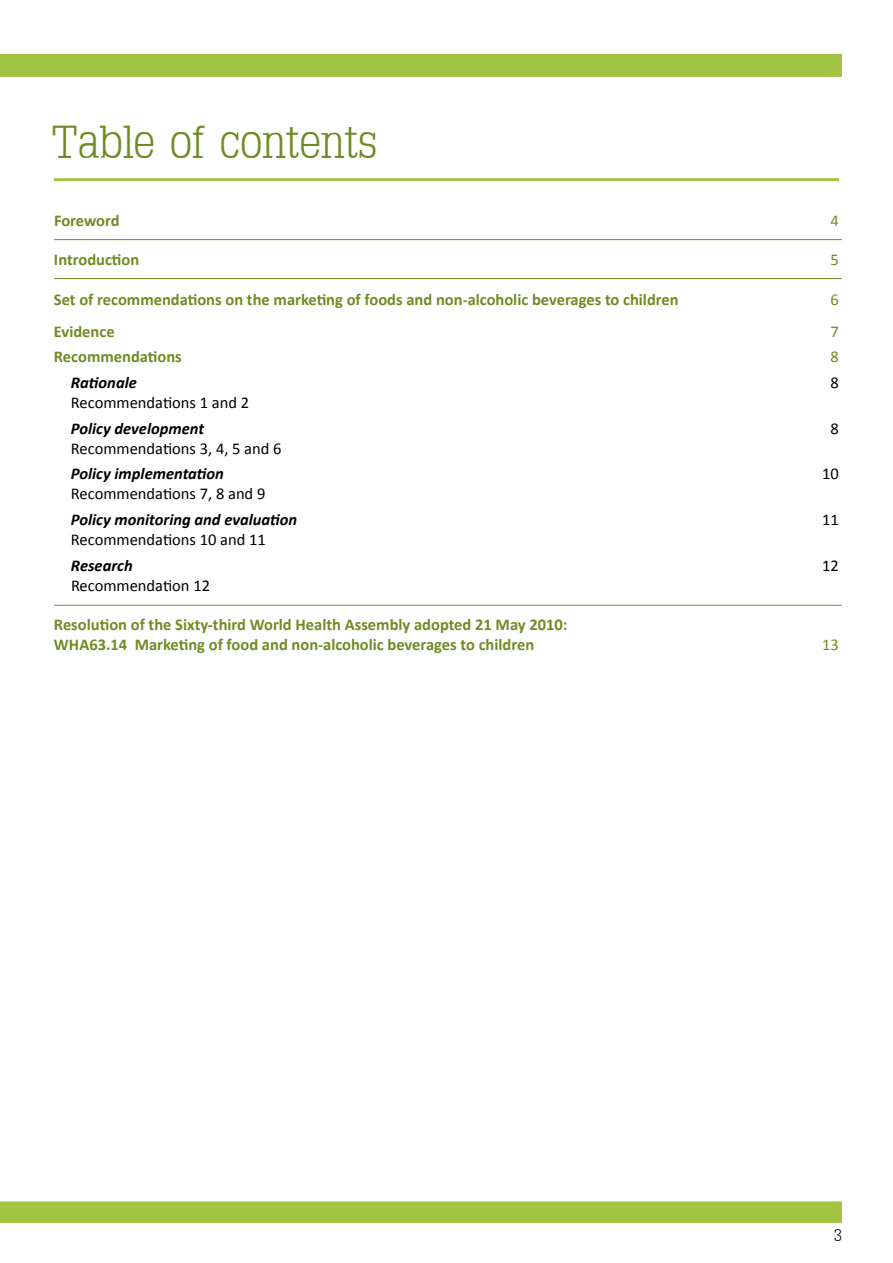
<style>
.page{position:relative;width:893px;height:1263px;background:#fff}
.page>*{position:absolute;margin:0;border:0;box-sizing:border-box;transform-origin:0 0}
.t1{font:300 45px "Typo Slabserif";color:#718a24}
.t2{font:700 16.5px/19.8px "Calibri";color:#718a24}
.t3{font:16.5px "Calibri";color:#000}
.t4{font:italic 700 16.5px "Calibri";color:#000}
.t5{font:16.5px "Calibri";color:#718a24}
.t6{font:300 16.5px "Typo Slabserif";color:#000}
</style>
<div class="page">
<div style="left:0;top:1202px;width:842px;height:21px;background:#a1c441"></div>
<div style="left:0;top:54px;width:842px;height:23px;background:#a1c441"></div>
<hr style="left:54px;top:178px;width:785px;height:3px;background:#a1c441">
<hr style="left:54px;top:239px;width:788px;height:1px;background:#718a24">
<hr style="left:54px;top:278px;width:788px;height:1px;background:#718a24">
<hr style="left:54px;top:605px;width:788px;height:1px;background:#718a24">
<h1 class="t1" style="left:55px;top:117px;width:324px">Table of contents</h1>
<p class="t2" style="left:54px;top:209px;width:67px">Foreword</p>
<p class="t5" style="left:831px;top:210px;width:10px">4</p>
<p class="t2" style="left:54px;top:249px;width:87px">Introduction</p>
<p class="t5" style="left:831px;top:250px;width:10px">5</p>
<p class="t2" style="left:54px;top:289px;width:626px">Set of recommendations on the marketing of foods and non-alcoholic beverages to children</p>
<p class="t5" style="left:831px;top:289px;width:10px">6</p>
<p class="t2" style="left:54px;top:320px;width:62px">Evidence</p>
<p class="t5" style="left:831px;top:321px;width:10px">7</p>
<p class="t2" style="left:54px;top:346px;width:129px">Recommendations</p>
<p class="t5" style="left:830px;top:347px;width:10px">8</p>
<p class="t4" style="left:71px;top:373px;width:67px">Rationale</p>
<p class="t3" style="left:831px;top:373px;width:10px">8</p>
<p class="t3" style="left:71px;top:392px;width:180px">Recommendations 1 and 2</p>
<p class="t4" style="left:71px;top:418px;width:135px">Policy development</p>
<p class="t3" style="left:831px;top:418px;width:10px">8</p>
<p class="t3" style="left:71px;top:438px;width:212px">Recommendations 3, 4, 5 and 6</p>
<p class="t4" style="left:71px;top:464px;width:154px">Policy implementation</p>
<p class="t3" style="left:822px;top:464px;width:18px">10</p>
<p class="t3" style="left:71px;top:484px;width:196px">Recommendations 7, 8 and 9</p>
<p class="t4" style="left:71px;top:509px;width:228px">Policy monitoring and evaluation</p>
<p class="t3" style="left:822px;top:509px;width:18px">11</p>
<p class="t3" style="left:71px;top:529px;width:196px">Recommendations 10 and 11</p>
<p class="t4" style="left:71px;top:555px;width:63px">Research</p>
<p class="t3" style="left:822px;top:555px;width:18px">12</p>
<p class="t3" style="left:71px;top:575px;width:141px">Recommendation 12</p>
<p class="t2" style="left:54px;top:614px;width:515px">Resolution of the Sixty-third World Health Assembly adopted 21 May 2010:<br>WHA63.14 Marketing of food and non-alcoholic beverages to children</p>
<p class="t5" style="left:822px;top:634px;width:18px">13</p>
<p class="t6" style="left:834px;top:1225px;width:10px">3</p>
</div>
